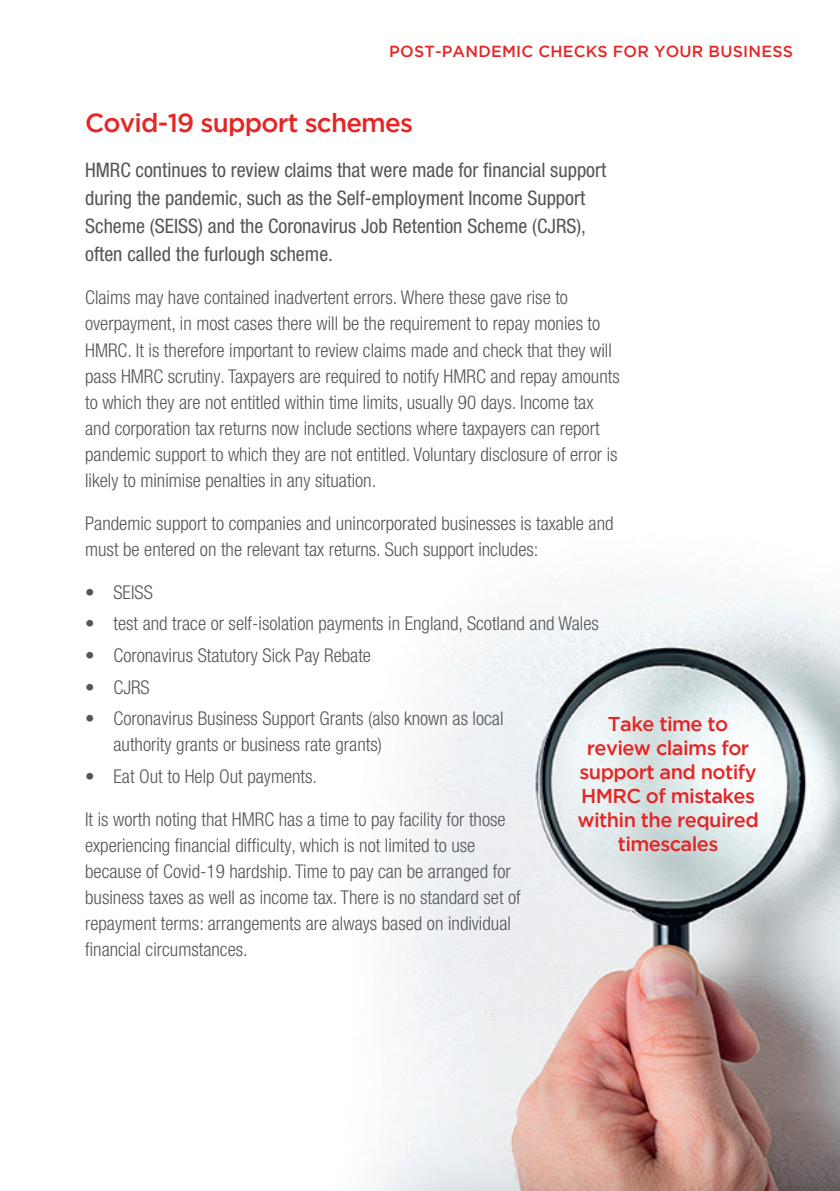
<style>
.page{position:relative;width:840px;height:1191px;background:#fff}
.page>*{position:absolute;margin:0;border:0;box-sizing:border-box;transform-origin:0 0}
.t1{font:500 26px "Gotham";letter-spacing:-.03em;color:#e42625}
.t2{font:condensed 20px/28px "Helvetica Neue LT Pro";color:#555659}
.t3{font:500 20px/24px "Gotham";letter-spacing:-.03em;color:#e42625;text-align:center}
.t4{font:300 condensed 19px/26px "Helvetica Neue LT Pro";color:#555659}
.t5{font:500 16px "Gotham";letter-spacing:.015em;color:#e42625}
</style>
<div class="page">
<img style="left:368px;top:582px;width:471px;height:609px">
<p class="t5" style="left:389px;top:42px;width:405px">POST-PANDEMIC CHECKS FOR YOUR BUSINESS</p>
<h1 class="t1" style="left:85px;top:108px;width:329px">Covid-19 support schemes</h1>
<p class="t2" style="left:85px;top:156px;width:522px">HMRC continues to review claims that were made for financial support during the pandemic, such as the Self-employment Income Support Scheme (SEISS) and the Coronavirus Job Retention Scheme (CJRS), often called the furlough scheme.</p>
<p class="t4" style="left:85px;top:285px;width:536px">Claims may have contained inadvertent errors. Where these gave rise to overpayment, in most cases there will be the requirement to repay monies to HMRC. It is therefore important to review claims made and check that they will pass HMRC scrutiny. Taxpayers are required to notify HMRC and repay amounts to which they are not entitled within time limits, usually 90 days. Income tax and corporation tax returns now include sections where taxpayers can report pandemic support to which they are not entitled. Voluntary disclosure of error is likely to minimise penalties in any situation.</p>
<p class="t4" style="left:85px;top:509px;width:529px">Pandemic support to companies and unincorporated businesses is taxable and must be entered on the relevant tax returns. Such support includes:</p>
<p class="t4" style="left:85px;top:578px;width:69px">• SEISS</p>
<p class="t4" style="left:85px;top:610px;width:515px">• test and trace or self-isolation payments in England, Scotland and Wales</p>
<p class="t4" style="left:85px;top:642px;width:287px">• Coronavirus Statutory Sick Pay Rebate</p>
<p class="t4" style="left:85px;top:674px;width:66px">• CJRS</p>
<p class="t4" style="left:113px;top:705px;width:391px;text-indent:-28px">• Coronavirus Business Support Grants (also known as local authority grants or business rate grants)</p>
<p class="t4" style="left:85px;top:763px;width:233px">• Eat Out to Help Out payments.</p>
<p class="t4" style="left:85px;top:806px;width:437px">It is worth noting that HMRC has a time to pay facility for those experiencing financial difficulty, which is not limited to use because of Covid-19 hardship. Time to pay can be arranged for business taxes as well as income tax. There is no standard set of repayment terms: arrangements are always based on individual financial circumstances.</p>
<p class="t3" style="left:577px;top:711px;width:183px">Take time to review claims for support and notify<br>HMRC of mistakes within the required timescales</p>
</div>
